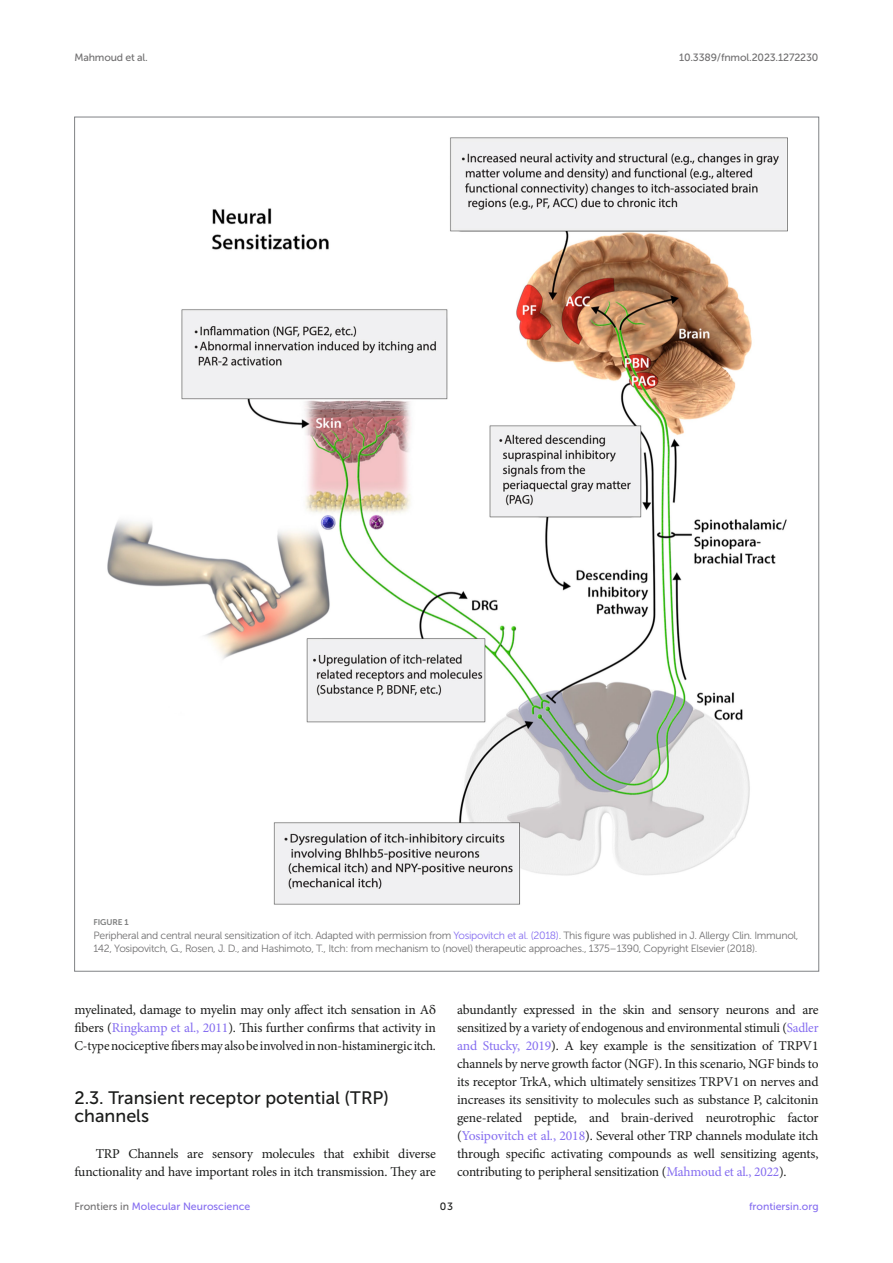
<style>
.page{position:relative;width:893px;height:1263px;background:#fff}
.page>*{position:absolute;margin:0;border:0;box-sizing:border-box;transform-origin:0 0}
.HEAD_2{font:18px/18px "Museo Sans 500";color:#1b1c1b}
.TEXT_FLUSH{font:13.5px/18px "Minion Pro";letter-spacing:-.015em;color:#1b1c1b;text-align:right}
.TEXT{font:13.5px/18px "Minion Pro";letter-spacing:-.015em;color:#1b1c1b;text-align:justify}
.FIG_LEG{font:10.5px/13.5px "Museo Sans 300";letter-spacing:-.03em;color:#706f70}
.t1{font:10.5px "Museo Sans 500";color:#856df0}
.t2{font:10.5px "Museo Sans 500";letter-spacing:-.015em;color:#706f70}
.t3{font:10.5px "Museo Sans 500";color:#1b1c1b}
.FIG_HD{font:8.25px "Museo Sans 700";letter-spacing:-.01em;color:#7e7f7f}
.s1{color:#856df0}
.s2{font-family:"STIX General"}
.s3{color:#706f70}
</style>
<div class="page">
<img style="left:107px;top:137px;width:681px;height:768px">
<p class="t2" style="left:74px;top:51px;width:75px">Mahmoud et al.</p>
<p class="t2" style="left:679px;top:51px;width:141px">10.3389/fnmol.2023.1272230</p>
<p class="FIG_HD" style="left:94px;top:918px;width:37px">FIGURE 1</p>
<p class="FIG_LEG" style="left:94px;top:928px;width:706px">Peripheral and central neural sensitization of itch. Adapted with permission from <span class="s1">Yosipovitch et al. (2018)</span>. This figure was published in J. Allergy Clin. Immunol,<br>142, Yosipovitch, G., Rosen, J. D., and Hashimoto, T., Itch: from mechanism to (novel) therapeutic approaches., 1375–1390, Copyright Elsevier (2018).</p>
<p class="TEXT" style="left:74px;top:1001px;width:363px">myelinated, damage to myelin may only affect itch sensation in A<span class="s2">δ </span>fibers (<span class="s1">Ringkamp et al., 2011</span>). This further confirms that activity in C-type nociceptive fibers may also be involved in non-histaminergic itch.</p>
<p class="HEAD_2" style="left:74px;top:1089px;width:316px">2.3. Transient receptor potential (TRP) channels</p>
<p class="TEXT_FLUSH" style="left:74px;top:1145px;width:363px">TRP Channels are sensory molecules that exhibit diverse functionality and have important roles in itch transmission. They are</p>
<p class="TEXT_FLUSH" style="left:457px;top:1001px;width:363px;text-align:justify">abundantly expressed in the skin and sensory neurons and are sensitized by a variety of endogenous and environmental stimuli (<span class="s1">Sadler and Stucky, 2019</span>). A key example is the sensitization of TRPV1 channels by nerve growth factor (NGF). In this scenario, NGF binds to its receptor TrkA, which ultimately sensitizes TRPV1 on nerves and increases its sensitivity to molecules such as substance P, calcitonin gene-related peptide, and brain-derived neurotrophic factor (<span class="s1">Yosipovitch et al., 2018</span>). Several other TRP channels modulate itch through specific activating compounds as well sensitizing agents, contributing to peripheral sensitization (<span class="s1">Mahmoud et al., 2022</span>).</p>
<p class="t1" style="left:74px;top:1200px;width:177px"><span class="s3">Frontiers in</span> Molecular Neuroscience</p>
<p class="t3" style="left:440px;top:1200px;width:15px">03</p>
<p class="t1" style="left:749px;top:1200px;width:71px">frontiersin.org</p>
</div>
